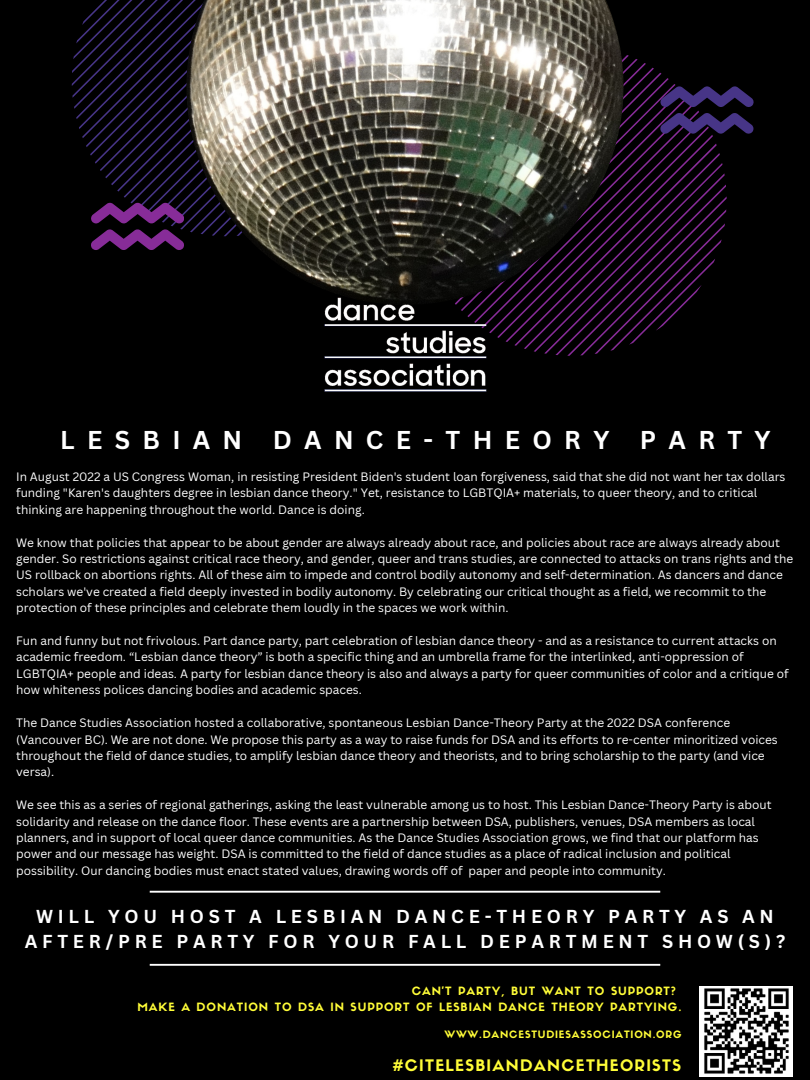
<style>
.page{position:relative;width:810px;height:1080px;background:#000}
.page>*{position:absolute;margin:0;border:0;box-sizing:border-box;transform-origin:0 0}
.t1{font:700 25.12px "Canva Sans";letter-spacing:.49em;color:#fff}
.t2{font:700 18.25px/25.3px "Canva Sans";letter-spacing:.26em;color:#fff;text-align:center}
.t3{font:15.62px "Sifonn Basic";letter-spacing:.08em;color:#fffd38}
.t4{font:11.88px/16.4px "Canva Sans";color:#fff}
.t5{font:11.25px "Sifonn Basic";letter-spacing:.08em;color:#fffd38}
.t6{font:10px "Sifonn Basic";letter-spacing:.08em;color:#fffd38}
</style>
<div class="page">
<svg style="left:72px;top:0;width:114px;height:229px"></svg>
<svg style="left:518px;top:55px;width:209px;height:301px"></svg>
<svg style="left:660px;top:113px;width:93px;height:21px"></svg>
<svg style="left:661px;top:86px;width:92px;height:21px"></svg>
<svg style="left:91px;top:229px;width:93px;height:21px"></svg>
<svg style="left:91px;top:203px;width:93px;height:20px"></svg>
<img style="left:186px;top:0;width:438px;height:305px">
<img style="left:292px;top:266px;width:226px;height:126px">
<hr style="left:150px;top:891px;width:510px;height:2px;background:#fff">
<hr style="left:150px;top:964px;width:510px;height:2px;background:#fff">
<img style="left:700px;top:986px;width:93px;height:91px">
<p class="t1" style="left:60px;top:422px;width:712px">LESBIAN DANCE-THEORY PARTY</p>
<p class="t4" style="left:16px;top:468px;width:771px">In August 2022 a US Congress Woman, in resisting President Biden's student loan forgiveness, said that she did not want her tax dollars funding "Karen's daughters degree in lesbian dance theory." Yet, resistance to LGBTQIA+ materials, to queer theory, and to critical thinking are happening throughout the world. Dance is doing.</p>
<p class="t4" style="left:16px;top:534px;width:779px">We know that policies that appear to be about gender are always already about race, and policies about race are always already about gender. So restrictions against critical race theory, and gender, queer and trans studies, are connected to attacks on trans rights and the US rollback on abortions rights. All of these aim to impede and control bodily autonomy and self-determination. As dancers and dance scholars we've created a field deeply invested in bodily autonomy. By celebrating our critical thought as a field, we recommit to the protection of these principles and celebrate them loudly in the spaces we work within.</p>
<p class="t4" style="left:16px;top:632px;width:774px">Fun and funny but not frivolous. Part dance party, part celebration of lesbian dance theory - and as a resistance to current attacks on academic freedom. “Lesbian dance theory” is both a specific thing and an umbrella frame for the interlinked, anti-oppression of LGBTQIA+ people and ideas. A party for lesbian dance theory is also and always a party for queer communities of color and a critique of how whiteness polices dancing bodies and academic spaces.</p>
<p class="t4" style="left:16px;top:714px;width:763px">The Dance Studies Association hosted a collaborative, spontaneous Lesbian Dance-Theory Party at the 2022 DSA conference (Vancouver BC). We are not done. We propose this party as a way to raise funds for DSA and its efforts to re-center minoritized voices throughout the field of dance studies, to amplify lesbian dance theory and theorists, and to bring scholarship to the party (and vice versa).</p>
<p class="t4" style="left:16px;top:796px;width:757px">We see this as a series of regional gatherings, asking the least vulnerable among us to host. This Lesbian Dance-Theory Party is about solidarity and release on the dance floor. These events are a partnership between DSA, publishers, venues, DSA members as local planners, and in support of local queer dance communities. As the Dance Studies Association grows, we find that our platform has power and our message has weight. DSA is committed to the field of dance studies as a place of radical inclusion and political possibility. Our dancing bodies must enact stated values, drawing words off of paper and people into community.</p>
<p class="t2" style="left:25px;top:903px;width:762px">WILL YOU HOST A LESBIAN DANCE-THEORY PARTY AS AN<br>AFTER/PRE PARTY FOR YOUR FALL DEPARTMENT SHOW(S)?</p>
<p class="t5" style="left:412px;top:987px;width:266px">CAN'T PARTY, BUT WANT TO SUPPORT?</p>
<p class="t5" style="left:138px;top:1002px;width:545px">MAKE A DONATION TO DSA IN SUPPORT OF LESBIAN DANCE THEORY PARTYING.</p>
<p class="t6" style="left:444px;top:1031px;width:239px">WWW.DANCESTUDIESASSOCIATION.ORG</p>
<p class="t3" style="left:392px;top:1059px;width:290px">#CITELESBIANDANCETHEORISTS</p>
</div>
